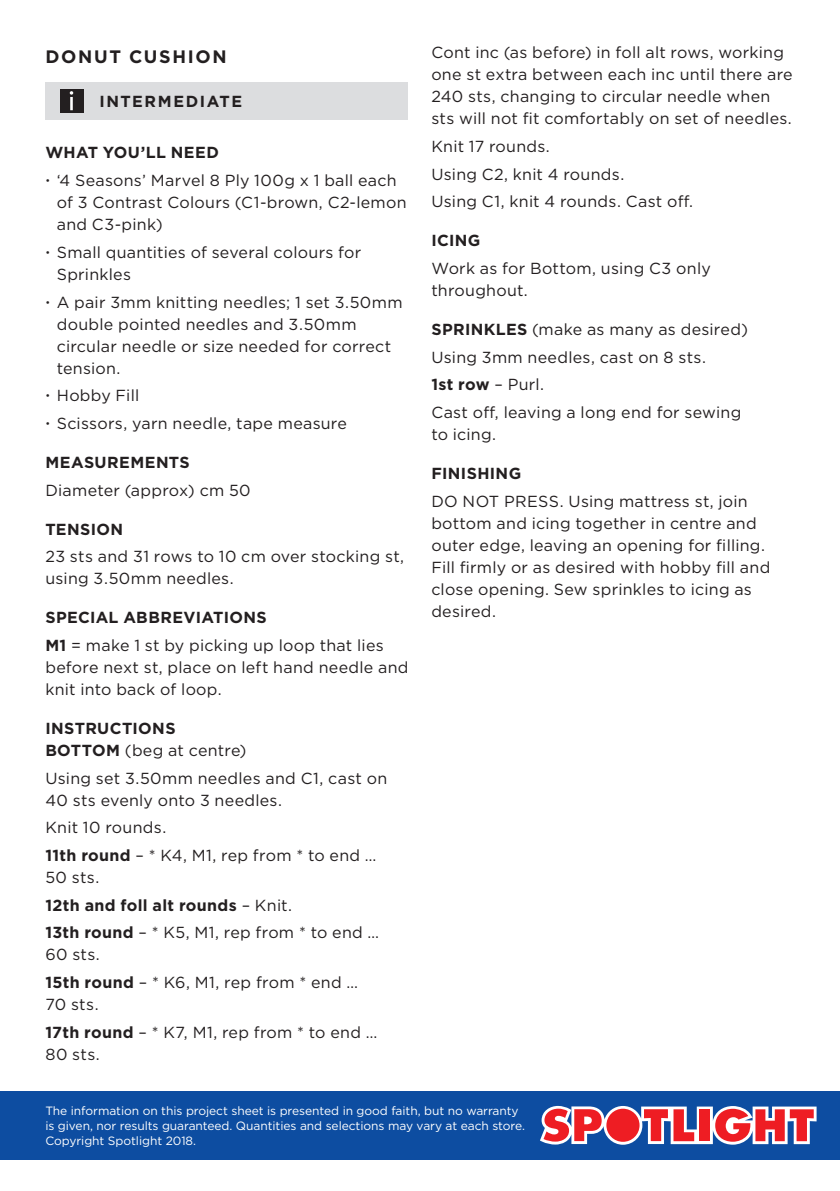
<style>
.page{position:relative;width:840px;height:1191px;background:#fff}
.page>*{position:absolute;margin:0;border:0;box-sizing:border-box;transform-origin:0 0}
.t1{font:700 18px "Gotham";letter-spacing:.09em;color:#231f20}
.PROJECT_COPY{font:16px/22px "Gotham";letter-spacing:.015em;color:#231f20}
.SUBHEAD{font:700 16px/22px "Gotham";letter-spacing:.025em;color:#231f20}
.PROJECT_COPY-2{font:700 16px "Gotham";letter-spacing:.02em;color:#231f20}
.SUBHEAD-2{font:16px "Gotham";letter-spacing:.015em;color:#231f20}
.SUBHEAD-3{font:700 16px "Gotham";letter-spacing:.095em;color:#231f20}
.t2{font:12px/15px "Gotham";letter-spacing:-.005em;color:#fff}
.s1{font-size:10px}
.s2{font-weight:700}
.s3{font-weight:400}
</style>
<div class="page">
<div style="left:45px;top:82px;width:363px;height:37px;background:#dcdddf"></div>
<div style="left:60px;top:89px;width:23px;height:24px;background:#231f20"></div>
<svg style="left:70px;top:91px;width:3px;height:19px"></svg>
<div style="left:0;top:1090px;width:839px;height:69px;background:#0d4da1"></div>
<svg style="left:540px;top:1106px;width:276px;height:38px;background:#c97082"></svg>
<p class="t1" style="left:45px;top:45px;width:183px">DONUT CUSHION</p>
<p class="SUBHEAD-3" style="left:99px;top:90px;width:144px">INTERMEDIATE</p>
<p class="SUBHEAD" style="left:45px;top:142px;width:175px">WHAT YOU’LL NEED</p>
<p class="PROJECT_COPY" style="left:57px;top:169px;width:351px;text-indent:-11px"><span class="s1">•</span> ‘4 Seasons’ Marvel 8 Ply 100g x 1 ball each of 3 Contrast Colours (C1-brown, C2-lemon and C3-pink)</p>
<p class="PROJECT_COPY" style="left:57px;top:241px;width:306px;text-indent:-11px"><span class="s1">•</span> Small quantities of several colours for<br>Sprinkles</p>
<p class="PROJECT_COPY" style="left:57px;top:290px;width:347px;text-indent:-11px"><span class="s1">•</span> A pair 3mm knitting needles; 1 set 3.50mm double pointed needles and 3.50mm circular needle or size needed for correct tension.</p>
<p class="PROJECT_COPY" style="left:45px;top:384px;width:95px"><span class="s1">•</span> Hobby Fill</p>
<p class="PROJECT_COPY" style="left:45px;top:412px;width:303px"><span class="s1">•</span> Scissors, yarn needle, tape measure</p>
<p class="SUBHEAD" style="left:45px;top:451px;width:146px">MEASUREMENTS</p>
<p class="PROJECT_COPY" style="left:45px;top:478px;width:207px">Diameter (approx) cm 50</p>
<p class="SUBHEAD" style="left:45px;top:518px;width:79px">TENSION</p>
<p class="PROJECT_COPY" style="left:45px;top:545px;width:360px">23 sts and 31 rows to 10 cm over stocking st, using 3.50mm needles.</p>
<p class="SUBHEAD" style="left:45px;top:606px;width:223px">SPECIAL ABBREVIATIONS</p>
<p class="PROJECT_COPY" style="left:45px;top:634px;width:364px"><span class="s2">M1</span> = make 1 st by picking up loop that lies before next st, place on left hand needle and knit into back of loop.</p>
<p class="SUBHEAD" style="left:45px;top:717px;width:202px">INSTRUCTIONS<br>BOTTOM <span class="s3">(beg at centre)</span></p>
<p class="PROJECT_COPY" style="left:45px;top:766px;width:343px">Using set 3.50mm needles and C1, cast on<br>40 sts evenly onto 3 needles.</p>
<p class="PROJECT_COPY" style="left:45px;top:816px;width:122px">Knit 10 rounds.</p>
<p class="PROJECT_COPY" style="left:45px;top:844px;width:332px"><span class="s2">11th round</span> – * K4, M1, rep from * to end …<br>50 sts.</p>
<p class="PROJECT_COPY-2" style="left:45px;top:894px;width:248px">12th and foll alt rounds <span class="s3">– Knit.</span></p>
<p class="PROJECT_COPY" style="left:45px;top:921px;width:335px"><span class="s2">13th round</span> – * K5, M1, rep from * to end …<br>60 sts.</p>
<p class="PROJECT_COPY" style="left:45px;top:971px;width:314px"><span class="s2">15th round</span> – * K6, M1, rep from * end …<br>70 sts.</p>
<p class="PROJECT_COPY" style="left:45px;top:1020px;width:333px"><span class="s2">17th round</span> – * K7, M1, rep from * to end …<br>80 sts.</p>
<p class="PROJECT_COPY" style="left:431px;top:41px;width:362px">Cont inc (as before) in foll alt rows, working one st extra between each inc until there are 240 sts, changing to circular needle when sts will not fit comfortably on set of needles.</p>
<p class="PROJECT_COPY" style="left:431px;top:135px;width:120px">Knit 17 rounds.</p>
<p class="PROJECT_COPY" style="left:431px;top:162px;width:194px">Using C2, knit 4 rounds.</p>
<p class="PROJECT_COPY" style="left:431px;top:190px;width:263px">Using C1, knit 4 rounds. Cast off.</p>
<p class="SUBHEAD" style="left:431px;top:229px;width:50px">ICING</p>
<p class="PROJECT_COPY" style="left:431px;top:257px;width:281px">Work as for Bottom, using C3 only throughout.</p>
<p class="SUBHEAD-2" style="left:431px;top:319px;width:318px"><span class="s2">SPRINKLES</span> (make as many as desired)</p>
<p class="PROJECT_COPY" style="left:431px;top:346px;width:276px">Using 3mm needles, cast on 8 sts.</p>
<p class="PROJECT_COPY-2" style="left:431px;top:374px;width:114px">1st row <span class="s3">– Purl.</span></p>
<p class="PROJECT_COPY" style="left:431px;top:401px;width:311px">Cast off, leaving a long end for sewing to icing.</p>
<p class="SUBHEAD" style="left:431px;top:462px;width:91px">FINISHING</p>
<p class="PROJECT_COPY" style="left:431px;top:490px;width:340px">DO NOT PRESS. Using mattress st, join bottom and icing together in centre and outer edge, leaving an opening for filling.<br>Fill firmly or as desired with hobby fill and close opening. Sew sprinkles to icing as desired.</p>
<p class="t2" style="left:45px;top:1103px;width:481px">The information on this project sheet is presented in good faith, but no warranty is given, nor results guaranteed. Quantities and selections may vary at each store.<br>Copyright Spotlight 2018.</p>
</div>
